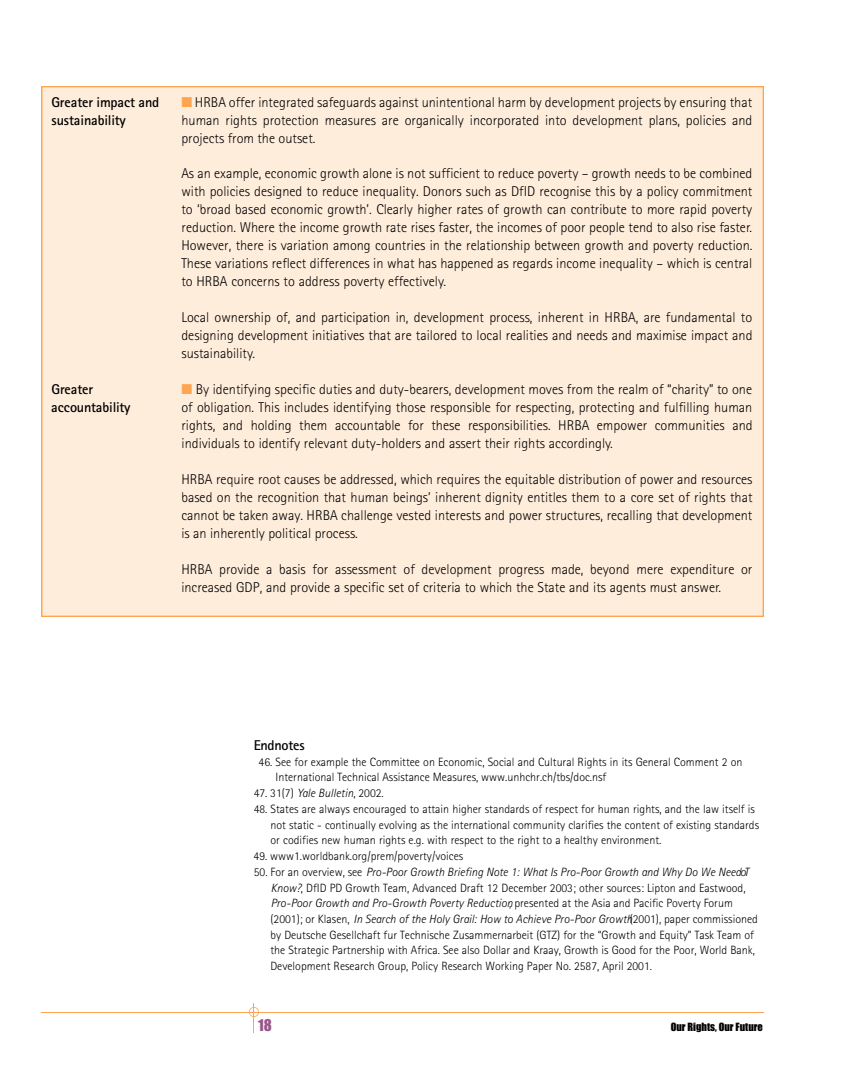
<style>
.page{position:relative;width:851px;height:1067px;background:#fff}
.page>*{position:absolute;margin:0;border:0;box-sizing:border-box;transform-origin:0 0}
.t1{font:15px "Impact";color:#98578a}
.t2{font:300 14.25px/18px "Rotis Sans Serif";color:#000;text-align:justify}
.t3{font:700 14.25px/18px "Rotis Sans Serif";letter-spacing:-.02em;color:#000}
.t4{font:300 12px/15.8px "Rotis Sans Serif";color:#000}
.t5{font:10.5px "Impact";color:#000}
.s1{color:#ffa551}
.s2{font-style:italic}
</style>
<div class="page">
<div style="left:41px;top:86px;width:722px;height:530px;background:#ffeddc"></div>
<hr style="left:41px;top:1011px;width:722px;height:1px;background:#ffa551">
<hr style="left:253px;top:1003px;width:1px;height:30px;background:#ffa551">
<svg style="left:249px;top:1007px;width:9px;height:9px"></svg>
<p class="t3" style="left:52px;top:94px;width:109px">Greater impact and sustainability</p>
<p class="t3" style="left:51px;top:382px;width:81px">Greater accountability</p>
<p class="t2" style="left:181px;top:94px;width:572px"><span class="s1">■</span> HRBA offer integrated safeguards against unintentional harm by development projects by ensuring that human rights protection measures are organically incorporated into development plans, policies and projects from the outset.</p>
<p class="t2" style="left:181px;top:166px;width:572px">As an example, economic growth alone is not sufficient to reduce poverty – growth needs to be combined with policies designed to reduce inequality. Donors such as DfID recognise this by a policy commitment to ‘broad based economic growth’. Clearly higher rates of growth can contribute to more rapid poverty reduction. Where the income growth rate rises faster, the incomes of poor people tend to also rise faster.<br>However, there is variation among countries in the relationship between growth and poverty reduction.<br>These variations reflect differences in what has happened as regards income inequality – which is central to HRBA concerns to address poverty effectively.</p>
<p class="t2" style="left:181px;top:310px;width:572px">Local ownership of, and participation in, development process, inherent in HRBA, are fundamental to designing development initiatives that are tailored to local realities and needs and maximise impact and sustainability.</p>
<p class="t2" style="left:181px;top:382px;width:573px"><span class="s1">■</span> By identifying specific duties and duty-bearers, development moves from the realm of “charity” to one of obligation. This includes identifying those responsible for respecting, protecting and fulfilling human rights, and holding them accountable for these responsibilities. HRBA empower communities and individuals to identify relevant duty-holders and assert their rights accordingly.</p>
<p class="t2" style="left:181px;top:471px;width:572px">HRBA require root causes be addressed, which requires the equitable distribution of power and resources based on the recognition that human beings’ inherent dignity entitles them to a core set of rights that cannot be taken away. HRBA challenge vested interests and power structures, recalling that development is an inherently political process.</p>
<p class="t2" style="left:181px;top:561px;width:572px">HRBA provide a basis for assessment of development progress made, beyond mere expenditure or increased GDP, and provide a specific set of criteria to which the State and its agents must answer.</p>
<p class="t3" style="left:254px;top:737px;width:52px">Endnotes</p>
<p class="t4" style="left:275px;top:755px;width:468px;text-indent:-17px">46. See for example the Committee on Economic, Social and Cultural Rights in its General Comment 2 on<br>International Technical Assistance Measures, www.unhchr.ch/tbs/doc.nsf</p>
<p class="t4" style="left:254px;top:786px;width:131px">47. 31(7) <span class="s2">Yale Bulletin</span>, 2002.</p>
<p class="t4" style="left:270px;top:802px;width:490px;text-indent:-17px">48. States are always encouraged to attain higher standards of respect for human rights, and the law itself is not static - continually evolving as the international community clarifies the content of existing standards or codifies new human rights e.g. with respect to the right to a healthy environment.</p>
<p class="t4" style="left:253px;top:849px;width:211px">49. www1.worldbank.org/prem/poverty/voices</p>
<p class="t4" style="left:270px;top:865px;width:489px;text-indent:-17px">50. For an overview, see <span class="s2">Pro-Poor Growth Briefing Note 1: What Is Pro-Poor Growth and Why Do We Need To Know?</span>, DfID PD Growth Team, Advanced Draft 12 December 2003; other sources: Lipton and Eastwood, <span class="s2">Pro-Poor Growth and Pro-Growth Poverty Reduction</span>, presented at the Asia and Pacific Poverty Forum (2001); or Klasen, <span class="s2">In Search of the Holy Grail: How to Achieve Pro-Poor Growth</span>(2001), paper commissioned by Deutsche Gesellchaft fur Technische Zusammernarbeit (GTZ) for the “Growth and Equity” Task Team of the Strategic Partnership with Africa. See also Dollar and Kraay, Growth is Good for the Poor, World Bank, Development Research Group, Policy Research Working Paper No. 2587, April 2001.</p>
<p class="t1" style="left:258px;top:1020px;width:15px">18</p>
<p class="t5" style="left:670px;top:1023px;width:94px">Our Rights, Our Future</p>
</div>
